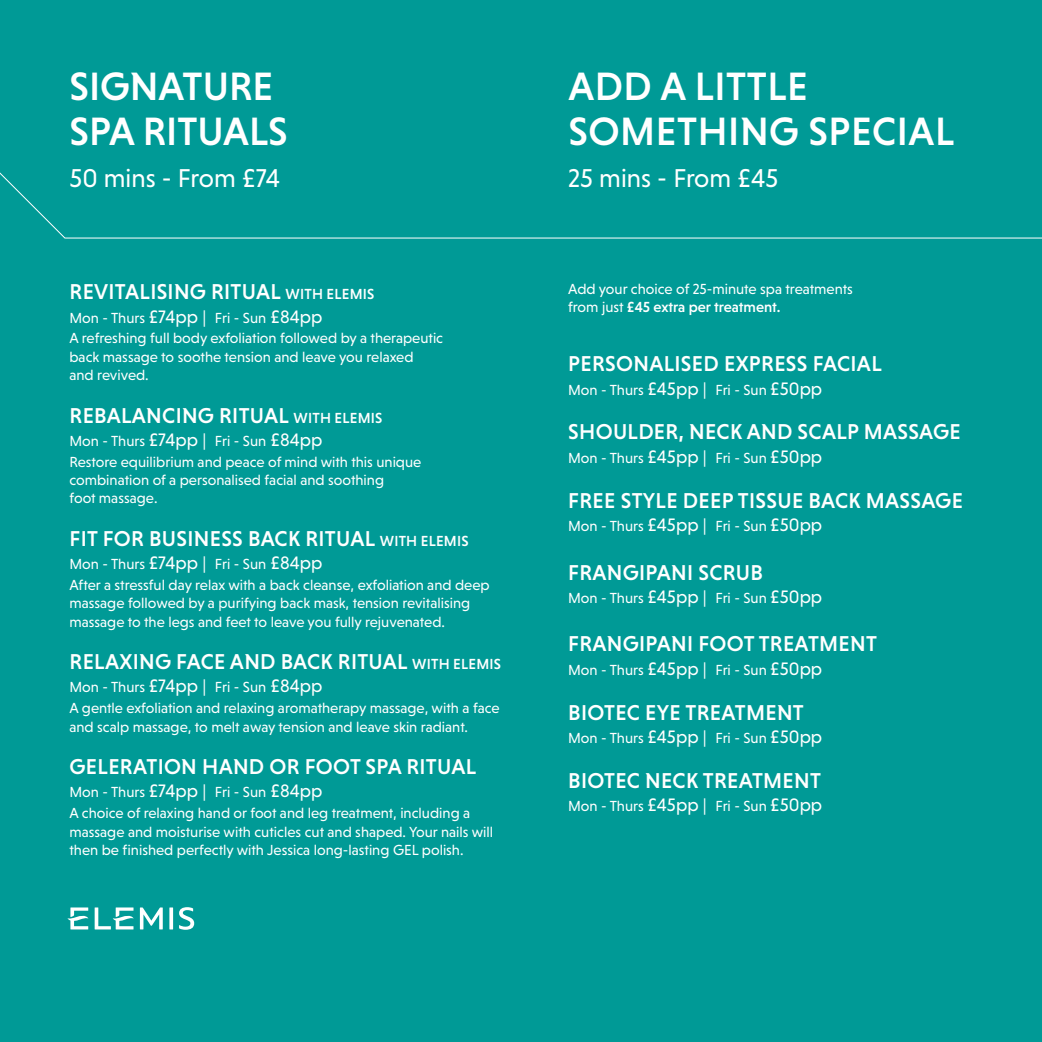
<style>
.page{position:relative;width:1042px;height:1042px;background:#009a96}
.page>*{position:absolute;margin:0;border:0;box-sizing:border-box;transform-origin:0 0}
.t1{font:500 40.25px/45.5px "Niveau Grotesk";letter-spacing:.015em;color:#fff}
.t2{font:26.25px "Niveau Grotesk";color:#fff}
.t3{font:500 21.88px "Niveau Grotesk";letter-spacing:.015em;color:#fff}
.t4{font:14.88px/18.4px "Niveau Grotesk";color:#fff}
.s1{font-size:14.88px}
.s2{font-size:18.38px}
.s3{font-weight:500}
</style>
<div class="page">
<svg style="left:0;top:172px;width:1042px;height:67px"></svg>
<svg style="left:68px;top:907px;width:126px;height:23px"></svg>
<h1 class="t1" style="left:69px;top:63px;width:220px">SIGNATURE<br>SPA RITUALS</h1>
<h2 class="t2" style="left:69px;top:163px;width:212px">50 mins - From £74</h2>
<h3 class="t3" style="left:70px;top:279px;width:306px">REVITALISING RITUAL <span class="s1">WITH ELEMIS</span></h3>
<p class="t4" style="left:69px;top:307px;width:375px;line-height:20.8px">Mon - Thurs <span class="s2">£74pp |</span> Fri - Sun <span class="s2">£84pp<br></span>A refreshing full body exfoliation followed by a therapeutic</p>
<p class="t4" style="left:69px;top:347px;width:346px">back massage to soothe tension and leave you relaxed and revived.</p>
<h3 class="t3" style="left:70px;top:402px;width:314px">REBALANCING RITUAL <span class="s1">WITH ELEMIS</span></h3>
<p class="t4" style="left:69px;top:430px;width:353px;line-height:20.8px">Mon - Thurs <span class="s2">£74pp |</span> Fri - Sun <span class="s2">£84pp<br></span>Restore equilibrium and peace of mind with this unique</p>
<p class="t4" style="left:69px;top:471px;width:316px">combination of a personalised facial and soothing foot massage.</p>
<h3 class="t3" style="left:70px;top:526px;width:400px">FIT FOR BUSINESS BACK RITUAL <span class="s1">WITH ELEMIS</span></h3>
<p class="t4" style="left:69px;top:553px;width:422px;line-height:20.8px">Mon - Thurs <span class="s2">£74pp |</span> Fri - Sun <span class="s2">£84pp<br></span>After a stressful day relax with a back cleanse, exfoliation and deep</p>
<p class="t4" style="left:69px;top:594px;width:402px">massage followed by a purifying back mask, tension revitalising massage to the legs and feet to leave you fully rejuvenated.</p>
<h3 class="t3" style="left:70px;top:649px;width:433px">RELAXING FACE AND BACK RITUAL <span class="s1">WITH ELEMIS</span></h3>
<p class="t4" style="left:69px;top:677px;width:432px;line-height:20.8px">Mon - Thurs <span class="s2">£74pp |</span> Fri - Sun <span class="s2">£84pp<br></span>A gentle exfoliation and relaxing aromatherapy massage, with a face</p>
<p class="t4" style="left:69px;top:717px;width:400px">and scalp massage, to melt away tension and leave skin radiant.</p>
<h3 class="t3" style="left:70px;top:754px;width:408px">GELERATION HAND OR FOOT SPA RITUAL</h3>
<p class="t4" style="left:69px;top:782px;width:402px;line-height:20.8px">Mon - Thurs <span class="s2">£74pp |</span> Fri - Sun <span class="s2">£84pp<br></span>A choice of relaxing hand or foot and leg treatment, including a</p>
<p class="t4" style="left:69px;top:822px;width:425px">massage and moisturise with cuticles cut and shaped. Your nails will then be finished perfectly with Jessica long-lasting GEL polish.</p>
<h1 class="t1" style="left:568px;top:63px;width:387px">ADD A LITTLE<br>SOMETHING SPECIAL</h1>
<h2 class="t2" style="left:568px;top:163px;width:212px">25 mins - From £45</h2>
<p class="t4" style="left:568px;top:280px;width:286px">Add your choice of 25-minute spa treatments from just <span class="s3">£45 extra per treatment.</span></p>
<h3 class="t3" style="left:568px;top:351px;width:315px">PERSONALISED EXPRESS FACIAL</h3>
<p class="t4" style="left:568px;top:380px;width:256px">Mon - Thurs <span class="s2">£45pp |</span> Fri - Sun <span class="s2">£50pp</span></p>
<h3 class="t3" style="left:568px;top:419px;width:394px">SHOULDER, NECK AND SCALP MASSAGE</h3>
<p class="t4" style="left:568px;top:448px;width:256px">Mon - Thurs <span class="s2">£45pp |</span> Fri - Sun <span class="s2">£50pp</span></p>
<h3 class="t3" style="left:568px;top:488px;width:396px">FREE STYLE DEEP TISSUE BACK MASSAGE</h3>
<p class="t4" style="left:568px;top:517px;width:256px">Mon - Thurs <span class="s2">£45pp |</span> Fri - Sun <span class="s2">£50pp</span></p>
<h3 class="t3" style="left:568px;top:559px;width:196px">FRANGIPANI SCRUB</h3>
<p class="t4" style="left:568px;top:588px;width:256px">Mon - Thurs <span class="s2">£45pp |</span> Fri - Sun <span class="s2">£50pp</span></p>
<h3 class="t3" style="left:568px;top:631px;width:310px">FRANGIPANI FOOT TREATMENT</h3>
<p class="t4" style="left:568px;top:660px;width:256px">Mon - Thurs <span class="s2">£45pp |</span> Fri - Sun <span class="s2">£50pp</span></p>
<h3 class="t3" style="left:568px;top:699px;width:237px">BIOTEC EYE TREATMENT</h3>
<p class="t4" style="left:568px;top:728px;width:256px">Mon - Thurs <span class="s2">£45pp |</span> Fri - Sun <span class="s2">£50pp</span></p>
<h3 class="t3" style="left:568px;top:768px;width:254px">BIOTEC NECK TREATMENT</h3>
<p class="t4" style="left:568px;top:797px;width:256px">Mon - Thurs <span class="s2">£45pp |</span> Fri - Sun <span class="s2">£50pp</span></p>
</div>
